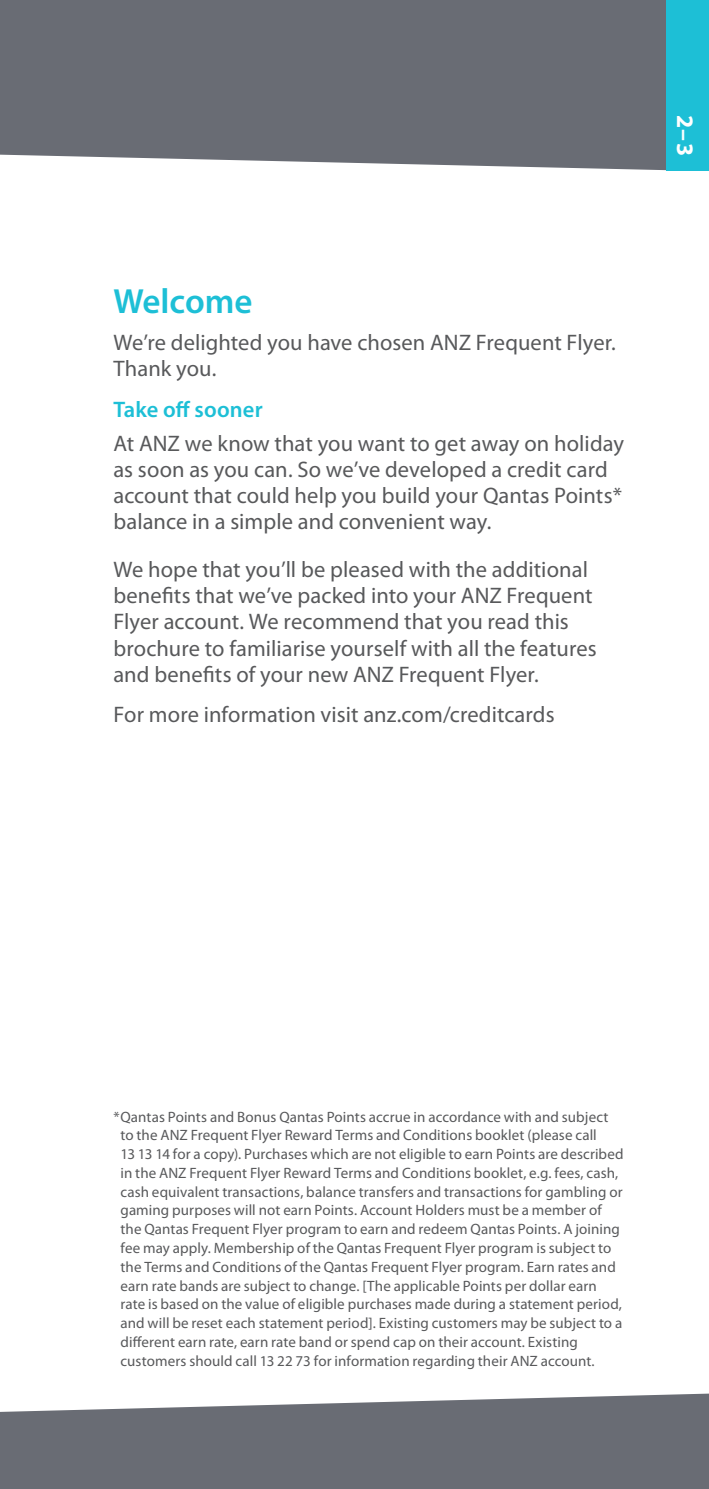
<style>
.page{position:relative;width:709px;height:1489px;background:#fff}
.page>*{position:absolute;margin:0;border:0;box-sizing:border-box;transform-origin:0 0}
.t1{font:600 35px "Myriad Pro";color:#1dbfd6}
.t2{font:700 23.75px "Myriad Pro";color:#fff}
.t3{font:22.5px/26.2px "Myriad Pro";color:#58595b}
.t4{font:600 22.5px "Myriad Pro";letter-spacing:.005em;color:#1dbfd6}
.t5{font:15px/18.8px "Myriad Pro";letter-spacing:.005em;color:#58595b}
</style>
<div class="page">
<div style="left:0;top:0;width:666px;height:170px;background:#696c74"></div>
<div style="left:666px;top:0;width:43px;height:170px;background:#1dbfd6"></div>
<svg style="left:0;top:1393px;width:709px;height:95px;background:#787b82"></svg>
<h2 class="t2" style="left:700px;top:115px;width:42px;rotate:90deg">2–3</h2>
<h1 class="t1" style="left:113px;top:279px;width:141px">Welcome</h1>
<h3 class="t3" style="left:113px;top:329px;width:504px">We’re delighted you have chosen ANZ Frequent Flyer.<br>Thank you.</h3>
<h3 class="t4" style="left:113px;top:395px;width:151px">Take off sooner</h3>
<h3 class="t3" style="left:113px;top:429px;width:512px">At ANZ we know that you want to get away on holiday as soon as you can. So we’ve developed a credit card account that could help you build your Qantas Points* balance in a simple and convenient way.</h3>
<p class="t3" style="left:113px;top:556px;width:485px">We hope that you’ll be pleased with the additional benefits that we’ve packed into your ANZ Frequent Flyer account. We recommend that you read this brochure to familiarise yourself with all the features and benefits of your new ANZ Frequent Flyer.</p>
<h3 class="t3" style="left:113px;top:701px;width:442px">For more information visit anz.com/creditcards</h3>
<p class="t5" style="left:120px;top:1106px;width:504px;text-indent:-7px">*Qantas Points and Bonus Qantas Points accrue in accordance with and subject to the ANZ Frequent Flyer Reward Terms and Conditions booklet (please call<br>13 13 14 for a copy). Purchases which are not eligible to earn Points are described in the ANZ Frequent Flyer Reward Terms and Conditions booklet, e.g. fees, cash, cash equivalent transactions, balance transfers and transactions for gambling or gaming purposes will not earn Points. Account Holders must be a member of the Qantas Frequent Flyer program to earn and redeem Qantas Points. A joining fee may apply. Membership of the Qantas Frequent Flyer program is subject to the Terms and Conditions of the Qantas Frequent Flyer program. Earn rates and earn rate bands are subject to change. [The applicable Points per dollar earn rate is based on the value of eligible purchases made during a statement period, and will be reset each statement period]. Existing customers may be subject to a different earn rate, earn rate band or spend cap on their account. Existing customers should call 13 22 73 for information regarding their ANZ account.</p>
</div>
